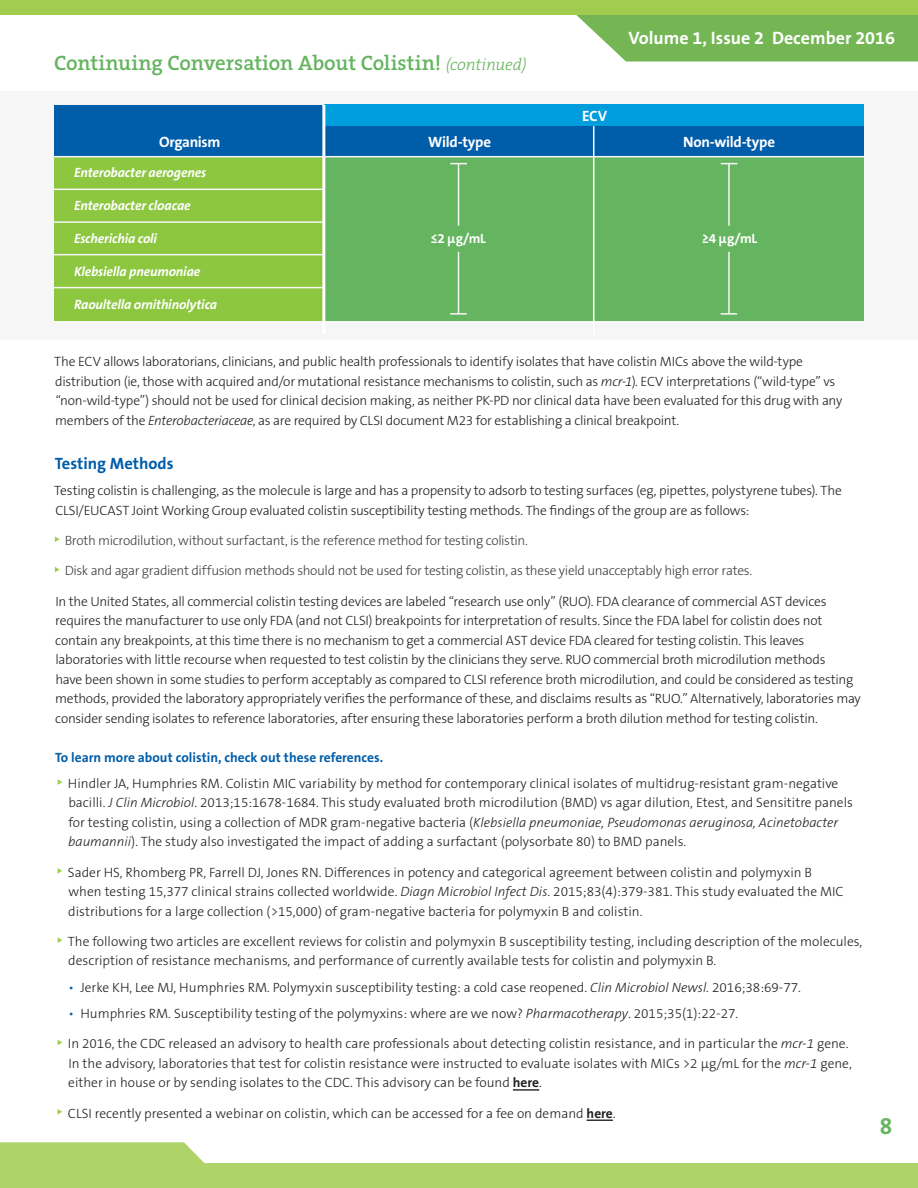
<style>
.page{position:relative;width:918px;height:1188px;background:#fff}
.page>*{position:absolute;margin:0;border:0;box-sizing:border-box;transform-origin:0 0}
.t1{font:700 22.5px "The Sans";color:#65b460}
.t2{font:600 21px "The Serif B6";letter-spacing:-.01em;color:#65b460}
.t3{font:700 18px "The Sans B7";color:#fff}
.t4{font:700 16.5px "The Sans B7";color:#005daa}
.t5{font:700 15px "The Sans B7";letter-spacing:-.015em;color:#fff}
.t6{font:300 13.5px/19.5px "The Sans B3";letter-spacing:-.01em;color:#231f20}
.t7{font:300 13.5px "The Sans B3";letter-spacing:-.025em;color:#414042}
.t8{font:italic 700 13.5px "The Sans B7";letter-spacing:-.015em;color:#fff}
.t9{font:700 13.5px "The Sans B7";color:#005daa}
.t10{font:700 13.5px "The Sans B7";letter-spacing:-.015em;color:#fff}
.s1{font-family:"The Serif B3";font-weight:300;font-style:italic;font-size:16.5px}
.s2{font-style:italic}
.s3{color:#005daa}
.s4{font-family:"The Sans B7";font-weight:700}
</style>
<div class="page">
<div style="left:0;top:91px;width:918px;height:249px;background:#f6f6f6"></div>
<svg style="left:576px;top:15px;width:342px;height:47px;background:#7ebc61"></svg>
<div style="left:0;top:0;width:918px;height:15px;background:#a0cd4f"></div>
<svg style="left:0;top:1142px;width:918px;height:46px"></svg>
<hr style="left:513px;top:1089px;width:26px;height:2px;background:#231f20">
<svg style="left:587px;top:1120px;width:26px;height:1px"></svg>
<svg style="left:55px;top:536px;width:5px;height:6px"></svg>
<svg style="left:55px;top:567px;width:5px;height:5px"></svg>
<svg style="left:58px;top:779px;width:4px;height:6px"></svg>
<svg style="left:58px;top:868px;width:4px;height:6px"></svg>
<svg style="left:58px;top:937px;width:4px;height:6px"></svg>
<svg style="left:58px;top:1040px;width:4px;height:5px"></svg>
<svg style="left:58px;top:1109px;width:4px;height:6px"></svg>
<div style="left:54px;top:105px;width:810px;height:52px;background:#005daa"></div>
<div style="left:324px;top:105px;width:540px;height:21px;background:#009ddc"></div>
<div style="left:54px;top:157px;width:270px;height:164px;background:#8dc63f"></div>
<div style="left:594px;top:157px;width:270px;height:164px;background:#65b460"></div>
<div style="left:323px;top:157px;width:270px;height:164px;background:#65b460"></div>
<hr style="left:593px;top:126px;width:1px;height:210px;background:#fff">
<hr style="left:322px;top:105px;width:3px;height:229px;background:#fff">
<hr style="left:54px;top:156px;width:811px;height:1px;background:#f6f6f6">
<hr style="left:54px;top:189px;width:271px;height:1px;background:#f6f6f6">
<hr style="left:54px;top:221px;width:271px;height:2px;background:#f6f6f6">
<hr style="left:54px;top:254px;width:271px;height:1px;background:#f6f6f6">
<hr style="left:54px;top:287px;width:271px;height:1px;background:#f6f6f6">
<hr style="left:458px;top:164px;width:1px;height:62px;background:#f6f6f6">
<hr style="left:728px;top:164px;width:2px;height:62px;background:#f6f6f6">
<svg style="left:450px;top:163px;width:17px;height:1px"></svg>
<svg style="left:721px;top:163px;width:16px;height:1px"></svg>
<hr style="left:728px;top:252px;width:2px;height:62px;background:#f6f6f6">
<hr style="left:458px;top:252px;width:1px;height:62px;background:#f6f6f6">
<svg style="left:721px;top:313px;width:16px;height:2px"></svg>
<svg style="left:450px;top:313px;width:17px;height:2px"></svg>
<h2 class="t2" style="left:54px;top:52px;width:474px">Continuing Conversation About Colistin! <span class="s1">(continued)</span></h2>
<h3 class="t3" style="left:629px;top:29px;width:268px">Volume 1, Issue 2 December 2016</h3>
<p class="t5" style="left:582px;top:108px;width:26px">ECV</p>
<p class="t5" style="left:159px;top:134px;width:63px">Organism</p>
<p class="t5" style="left:428px;top:134px;width:64px">Wild-type</p>
<p class="t5" style="left:683px;top:134px;width:93px">Non-wild-type</p>
<p class="t8" style="left:74px;top:165px;width:134px">Enterobacter aerogenes</p>
<p class="t8" style="left:74px;top:198px;width:118px">Enterobacter cloacae</p>
<p class="t8" style="left:74px;top:231px;width:85px">Escherichia coli</p>
<p class="t10" style="left:431px;top:231px;width:57px">≤2 µg/mL</p>
<p class="t10" style="left:702px;top:231px;width:57px">≥4 µg/mL</p>
<p class="t8" style="left:74px;top:264px;width:128px">Klebsiella pneumoniae</p>
<p class="t8" style="left:74px;top:297px;width:145px">Raoultella ornithinolytica</p>
<p class="t6" style="left:54px;top:353px;width:790px">The ECV allows laboratorians, clinicians, and public health professionals to identify isolates that have colistin MICs above the wild-type distribution (ie, those with acquired and/or mutational resistance mechanisms to colistin, such as <span class="s2">mcr-1</span>). ECV interpretations (“wild-type” vs “non-wild-type”) should not be used for clinical decision making, as neither PK-PD nor clinical data have been evaluated for this drug with any members of the <span class="s2">Enterobacteriaceae</span>, as are required by CLSI document M23 for establishing a clinical breakpoint.</p>
<p class="t4" style="left:55px;top:455px;width:120px">Testing Methods</p>
<p class="t6" style="left:54px;top:482px;width:789px">Testing colistin is challenging, as the molecule is large and has a propensity to adsorb to testing surfaces (eg, pipettes, polystyrene tubes). The<br>CLSI/EUCAST Joint Working Group evaluated colistin susceptibility testing methods. The findings of the group are as follows:</p>
<p class="t7" style="left:65px;top:534px;width:465px">Broth microdilution, without surfactant, is the reference method for testing colistin.</p>
<p class="t7" style="left:65px;top:564px;width:689px">Disk and agar gradient diffusion methods should not be used for testing colistin, as these yield unacceptably high error rates.</p>
<p class="t6" style="left:55px;top:592px;width:807px">In the United States, all commercial colistin testing devices are labeled “research use only” (RUO). FDA clearance of commercial AST devices requires the manufacturer to use only FDA (and not CLSI) breakpoints for interpretation of results. Since the FDA label for colistin does not contain any breakpoints, at this time there is no mechanism to get a commercial AST device FDA cleared for testing colistin. This leaves laboratories with little recourse when requested to test colistin by the clinicians they serve. RUO commercial broth microdilution methods<br>have been shown in some studies to perform acceptably as compared to CLSI reference broth microdilution, and could be considered as testing methods, provided the laboratory appropriately verifies the performance of these, and disclaims results as “RUO.” Alternatively, laboratories may consider sending isolates to reference laboratories, after ensuring these laboratories perform a broth dilution method for testing colistin.</p>
<p class="t9" style="left:55px;top:750px;width:330px">To learn more about colistin, check out these references.</p>
<p class="t6" style="left:68px;top:774px;width:787px">Hindler JA, Humphries RM. Colistin MIC variability by method for contemporary clinical isolates of multidrug-resistant gram-negative bacilli. <span class="s2">J Clin Microbiol</span>. 2013;15:1678-1684. This study evaluated broth microdilution (BMD) vs agar dilution, Etest, and Sensititre panels for testing colistin, using a collection of MDR gram-negative bacteria (<span class="s2">Klebsiella pneumoniae, Pseudomonas aeruginosa, Acinetobacter baumannii</span>). The study also investigated the impact of adding a surfactant (polysorbate 80) to BMD panels.</p>
<p class="t6" style="left:68px;top:863px;width:777px">Sader HS, Rhomberg PR, Farrell DJ, Jones RN. Differences in potency and categorical agreement between colistin and polymyxin B when testing 15,377 clinical strains collected worldwide. <span class="s2">Diagn Microbiol Infect Dis</span>. 2015;83(4):379-381. This study evaluated the MIC distributions for a large collection (&gt;15,000) of gram-negative bacteria for polymyxin B and colistin.</p>
<p class="t6" style="left:68px;top:933px;width:796px">The following two articles are excellent reviews for colistin and polymyxin B susceptibility testing, including description of the molecules, description of resistance mechanisms, and performance of currently available tests for colistin and polymyxin B.</p>
<p class="t6" style="left:68px;top:978px;width:734px"><span class="s3">•</span> Jerke KH, Lee MJ, Humphries RM. Polymyxin susceptibility testing: a cold case reopened. <span class="s2">Clin Microbiol Newsl.</span> 2016;38:69-77.</p>
<p class="t6" style="left:68px;top:1004px;width:671px"><span class="s3">•</span> Humphries RM. Susceptibility testing of the polymyxins: where are we now? <span class="s2">Pharmacotherapy</span>. 2015;35(1):22-27.</p>
<p class="t6" style="left:68px;top:1035px;width:785px">In 2016, the CDC released an advisory to health care professionals about detecting colistin resistance, and in particular the <span class="s2">mcr-1</span> gene.<br>In the advisory, laboratories that test for colistin resistance were instructed to evaluate isolates with MICs &gt;2 µg/mL for the <span class="s2">mcr-1</span> gene, either in house or by sending isolates to the CDC. This advisory can be found <span class="s4">here</span>.</p>
<p class="t6" style="left:68px;top:1104px;width:549px">CLSI recently presented a webinar on colistin, which can be accessed for a fee on demand <span class="s4">here</span>.</p>
<h1 class="t1" style="left:880px;top:1108px;width:14px">8</h1>
</div>
